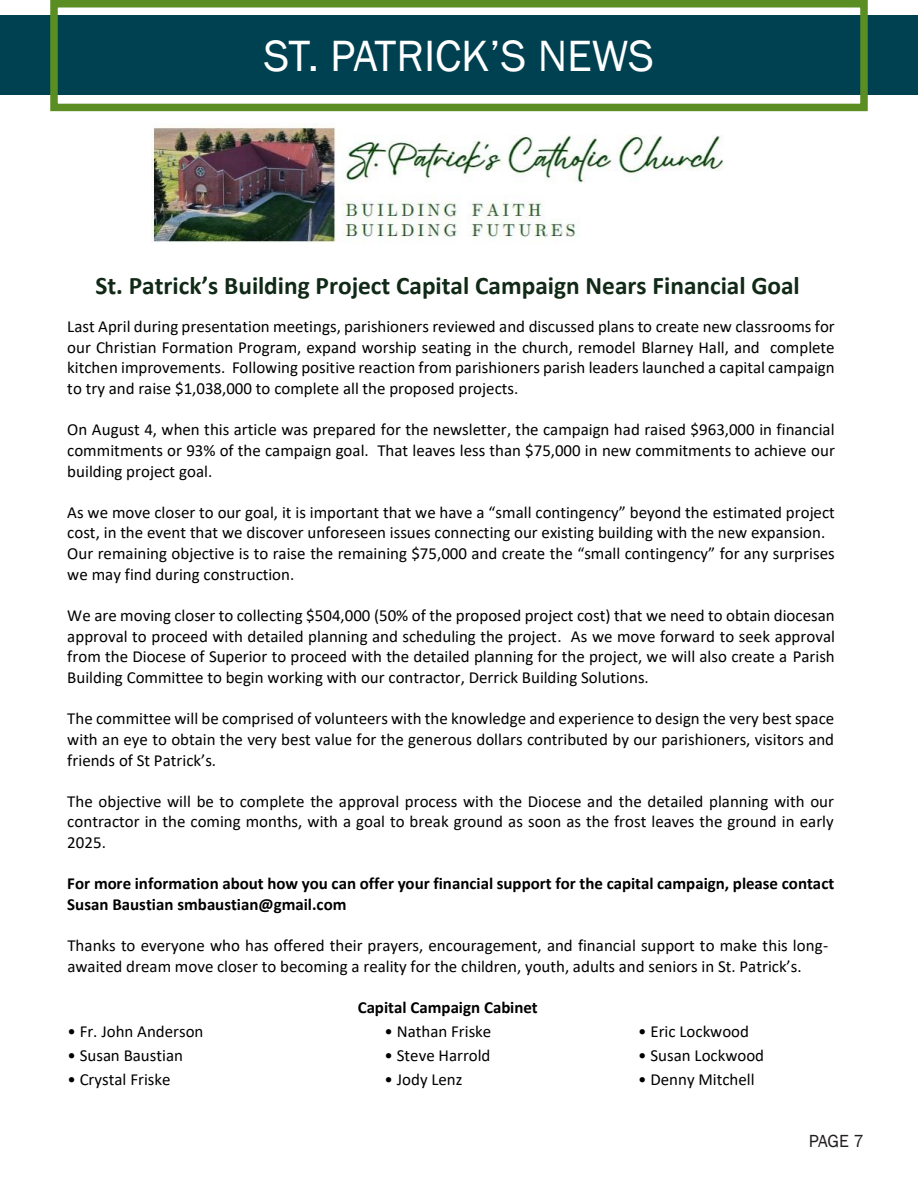
<style>
.page{position:relative;width:918px;height:1188px;background:#fff}
.page>*{position:absolute;margin:0;border:0;box-sizing:border-box;transform-origin:0 0}
.t1{font:45px "Franklin Gothic";color:#fff}
.t2{font:700 25.35px "Calibri";color:#112917}
.t3{font:18px "Franklin Gothic";color:#231f20}
.t4{font:16.95px/20.7px "Calibri";color:#000;text-align:justify}
.t5{font:700 16.95px/20.7px "Calibri";color:#000}
</style>
<div class="page">
<div style="left:0;top:15px;width:918px;height:80px;background:#004151"></div>
<div style="left:50px;top:0;width:818px;height:111px;border:8px solid #5a8e22"></div>
<img style="left:152px;top:123px;width:572px;height:120px">
<p class="t1" style="left:264px;top:28px;width:392px">ST. PATRICK’S NEWS</p>
<p class="t2" style="left:96px;top:267px;width:706px">St. Patrick’s Building Project Capital Campaign Nears Financial Goal</p>
<p class="t4" style="left:67px;top:316px;width:769px">Last April during presentation meetings, parishioners reviewed and discussed plans to create new classrooms for our Christian Formation Program, expand worship seating in the church, remodel Blarney Hall, and complete kitchen improvements. Following positive reaction from parishioners parish leaders launched a capital campaign to try and raise $1,038,000 to complete all the proposed projects.</p>
<p class="t4" style="left:67px;top:419px;width:769px">On August 4, when this article was prepared for the newsletter, the campaign had raised $963,000 in financial commitments or 93% of the campaign goal. That leaves less than $75,000 in new commitments to achieve our building project goal.</p>
<p class="t4" style="left:67px;top:501px;width:769px;text-align:left">As we move closer to our goal, it is important that we have a “small contingency” beyond the estimated project cost, in the event that we discover unforeseen issues connecting our existing building with the new expansion.<br>Our remaining objective is to raise the remaining $75,000 and create the “small contingency” for any surprises we may find during construction.</p>
<p class="t4" style="left:67px;top:605px;width:769px">We are moving closer to collecting $504,000 (50% of the proposed project cost) that we need to obtain diocesan approval to proceed with detailed planning and scheduling the project. As we move forward to seek approval from the Diocese of Superior to proceed with the detailed planning for the project, we will also create a Parish Building Committee to begin working with our contractor, Derrick Building Solutions.</p>
<p class="t4" style="left:67px;top:708px;width:768px">The committee will be comprised of volunteers with the knowledge and experience to design the very best space with an eye to obtain the very best value for the generous dollars contributed by our parishioners, visitors and friends of St Patrick’s.</p>
<p class="t4" style="left:67px;top:790px;width:768px">The objective will be to complete the approval process with the Diocese and the detailed planning with our contractor in the coming months, with a goal to break ground as soon as the frost leaves the ground in early 2025.</p>
<p class="t5" style="left:67px;top:873px;width:768px">For more information about how you can offer your financial support for the capital campaign, please contact<br>Susan Baustian smbaustian@gmail.com</p>
<p class="t4" style="left:67px;top:935px;width:763px">Thanks to everyone who has offered their prayers, encouragement, and financial support to make this long&shy;awaited dream move closer to becoming a reality for the children, youth, adults and seniors in St. Patrick’s.</p>
<p class="t5" style="left:358px;top:997px;width:182px">Capital Campaign Cabinet</p>
<p class="t4" style="left:67px;top:1021px;width:138px">• Fr. John Anderson</p>
<p class="t4" style="left:384px;top:1021px;width:108px">• Nathan Friske</p>
<p class="t4" style="left:638px;top:1021px;width:112px">• Eric Lockwood</p>
<p class="t4" style="left:67px;top:1044px;width:117px">• Susan Baustian</p>
<p class="t4" style="left:384px;top:1044px;width:108px">• Steve Harrold</p>
<p class="t4" style="left:638px;top:1044px;width:127px">• Susan Lockwood</p>
<p class="t4" style="left:67px;top:1068px;width:105px">• Crystal Friske</p>
<p class="t4" style="left:385px;top:1068px;width:79px">• Jody Lenz</p>
<p class="t4" style="left:638px;top:1068px;width:118px">• Denny Mitchell</p>
<p class="t3" style="left:809px;top:1129px;width:57px">PAGE 7</p>
</div>
